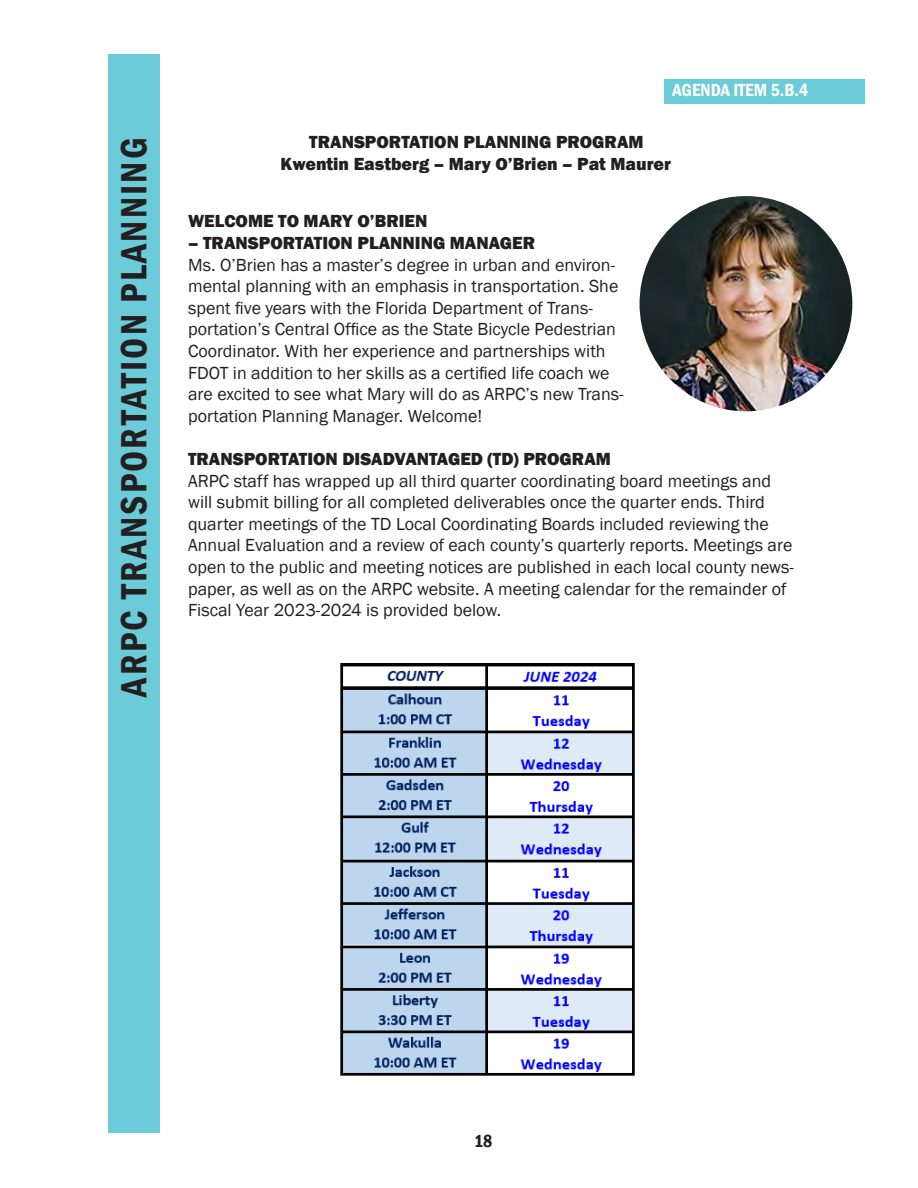
<style>
.page{position:relative;width:918px;height:1188px;background:#fff}
.page>*{position:absolute;margin:0;border:0;box-sizing:border-box;transform-origin:0 0}
.t1{font:600 condensed 37.5px "Franklin Gothic";letter-spacing:.06em;color:#231f20}
.t2{font:18px/21.6px "Franklin Gothic";color:#231f20}
.t3{font:800 18px "Franklin Gothic";color:#231f20}
.t4{font:600 condensed 18px "Franklin Gothic";color:#fff}
.t5{font:600 condensed 18px "Franklin Gothic";color:#231f20}
</style>
<div class="page">
<div style="left:665px;top:79px;width:200px;height:24px;background:#6bcbd9"></div>
<img style="left:340px;top:664px;width:295px;height:412px">
<img style="left:640px;top:196px;width:212px;height:215px">
<div style="left:108px;top:54px;width:51px;height:1078px;background:#6bcbd9"></div>
<p class="t1" style="left:109px;top:697px;width:561px;rotate:-90deg">ARPC TRANSPORTATION PLANNING</p>
<p class="t4" style="left:673px;top:78px;width:137px">AGENDA ITEM 5.B.4</p>
<p class="t3" style="left:309px;top:130px;width:336px">TRANSPORTATION PLANNING PROGRAM</p>
<p class="t3" style="left:281px;top:152px;width:392px">Kwentin Eastberg – Mary O’Brien – Pat Maurer</p>
<p class="t3" style="left:188px;top:210px;width:241px">WELCOME TO MARY O’BRIEN</p>
<p class="t3" style="left:188px;top:231px;width:349px">– TRANSPORTATION PLANNING MANAGER</p>
<p class="t2" style="left:188px;top:254px;width:437px">Ms. O’Brien has a master’s degree in urban and environ&shy;mental planning with an emphasis in transportation. She spent five years with the Florida Department of Trans&shy;portation’s Central Office as the State Bicycle Pedestrian Coordinator. With her experience and partnerships with FDOT in addition to her skills as a certified life coach we are excited to see what Mary will do as ARPC’s new Trans&shy;portation Planning Manager. Welcome!</p>
<p class="t3" style="left:188px;top:447px;width:424px">TRANSPORTATION DISADVANTAGED (TD) PROGRAM</p>
<p class="t2" style="left:188px;top:470px;width:608px">ARPC staff has wrapped up all third quarter coordinating board meetings and will submit billing for all completed deliverables once the quarter ends. Third quarter meetings of the TD Local Coordinating Boards included reviewing the Annual Evaluation and a review of each county’s quarterly reports. Meetings are open to the public and meeting notices are published in each local county news&shy;paper, as well as on the ARPC website. A meeting calendar for the remainder of Fiscal Year 2023-2024 is provided below.</p>
<p class="t5" style="left:474px;top:1129px;width:20px">18</p>
</div>
